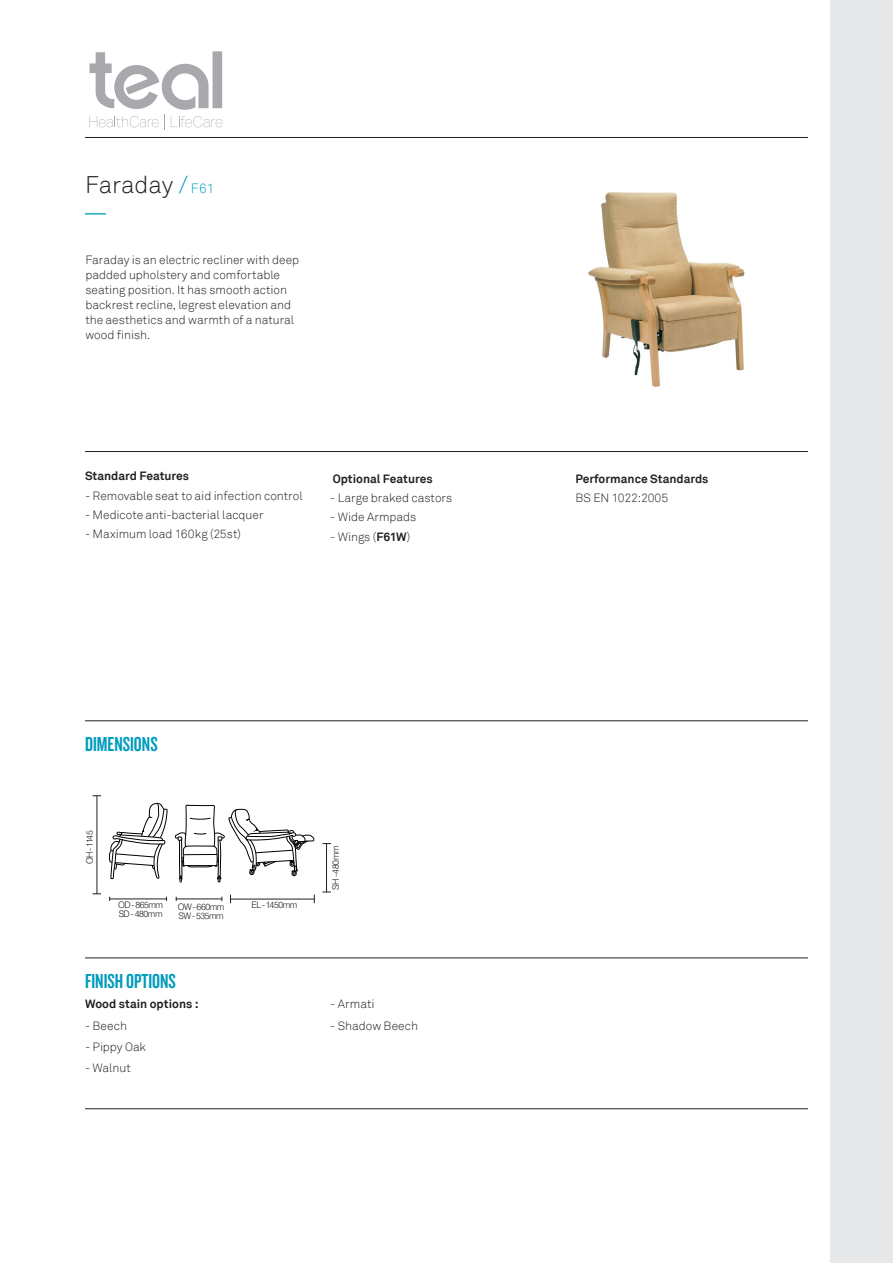
<style>
.page{position:relative;width:893px;height:1263px;background:#fff}
.page>*{position:absolute;margin:0;border:0;box-sizing:border-box;transform-origin:0 0}
.t1{font:300 24px "Akkurat";letter-spacing:-.005em;color:#231f20}
.t2{font:21px "Knockout HTF48 Featherweight";color:#009cbc}
.t3{font:21px "Grouch IT Cby BT";color:#009cbc}
.t4{font:300 12px/15px "Akkurat";color:#231f20}
.TEXT{font:700 12px "Akkurat";color:#231f20}
.t5{font:300 9px "Swiss 721 BT";letter-spacing:-.05em;color:#231f20}
.s1{color:#009cbc}
.s2{font-size:13.5px;color:#009cbc}
.s3{font-weight:700}
</style>
<div class="page">
<div style="left:831px;top:0;width:62px;height:1263px;background:#e6e7e9"></div>
<hr style="left:85px;top:137px;width:723px;height:1px;background:#231f20">
<hr style="left:85px;top:451px;width:723px;height:1px;background:#231f20">
<hr style="left:85px;top:720px;width:723px;height:1px;background:#231f20">
<hr style="left:85px;top:958px;width:723px;height:1px;background:#231f20">
<hr style="left:85px;top:1108px;width:723px;height:1px;background:#231f20">
<svg style="left:90px;top:52px;width:132px;height:77px"></svg>
<img style="left:588px;top:192px;width:157px;height:195px">
<hr style="left:110px;top:899px;width:57px;height:1px;background:#231f20">
<hr style="left:176px;top:899px;width:46px;height:1px;background:#231f20">
<hr style="left:97px;top:796px;width:1px;height:98px;background:#231f20">
<svg style="left:109px;top:803px;width:58px;height:76px"></svg>
<svg style="left:175px;top:805px;width:139px;height:77px"></svg>
<hr style="left:326px;top:843px;width:1px;height:49px;background:#231f20">
<hr style="left:230px;top:899px;width:84px;height:1px;background:#231f20">
<p class="t1" style="left:85px;top:171px;width:131px">Faraday <span class="s1">/</span> <span class="s2">F61</span></p>
<p class="t3" style="left:85px;top:198px;width:22px">—</p>
<p class="t4" style="left:85px;top:253px;width:215px">Faraday is an electric recliner with deep padded upholstery and comfortable seating position. It has smooth action backrest recline, legrest elevation and the aesthetics and warmth of a natural wood finish.</p>
<p class="TEXT" style="left:85px;top:469px;width:106px">Standard Features</p>
<p class="t4" style="left:85px;top:488px;width:219px">- Removable seat to aid infection control</p>
<p class="t4" style="left:85px;top:507px;width:180px">- Medicote anti-bacterial lacquer</p>
<p class="t4" style="left:85px;top:527px;width:158px">- Maximum load 160kg (25st)</p>
<p class="TEXT" style="left:333px;top:471px;width:101px">Optional Features</p>
<p class="t4" style="left:330px;top:491px;width:124px">- Large braked castors</p>
<p class="t4" style="left:330px;top:510px;width:88px">- Wide Armpads</p>
<p class="t4" style="left:330px;top:529px;width:81px">- Wings (<span class="s3">F61W</span>)</p>
<p class="t2" style="left:85px;top:734px;width:74px">DIMENSIONS</p>
<p class="t5" style="left:84px;top:864px;width:35px;rotate:-90deg">OH - 1145</p>
<p class="t5" style="left:118px;top:899px;width:47px">OD - 865mm</p>
<p class="t5" style="left:119px;top:908px;width:45px">SD - 480mm</p>
<p class="t5" style="left:178px;top:901px;width:48px">OW - 660mm</p>
<p class="t5" style="left:179px;top:910px;width:47px">SW - 535mm</p>
<p class="t2" style="left:85px;top:971px;width:92px">FINISH OPTIONS</p>
<p class="TEXT" style="left:85px;top:996px;width:115px">Wood stain options :</p>
<p class="t4" style="left:85px;top:1018px;width:43px">- Beech</p>
<p class="t4" style="left:85px;top:1039px;width:63px">- Pippy Oak</p>
<p class="t4" style="left:85px;top:1061px;width:47px">- Walnut</p>
<p class="t5" style="left:251px;top:899px;width:47px">EL - 1450mm</p>
<p class="t5" style="left:330px;top:890px;width:45px;rotate:-90deg">SH - 480mm</p>
<p class="t4" style="left:330px;top:997px;width:46px">- Armati</p>
<p class="t4" style="left:330px;top:1018px;width:89px">- Shadow Beech</p>
<p class="TEXT" style="left:575px;top:471px;width:134px">Performance Standards</p>
<p class="t4" style="left:575px;top:491px;width:94px">BS EN 1022:2005</p>
</div>
